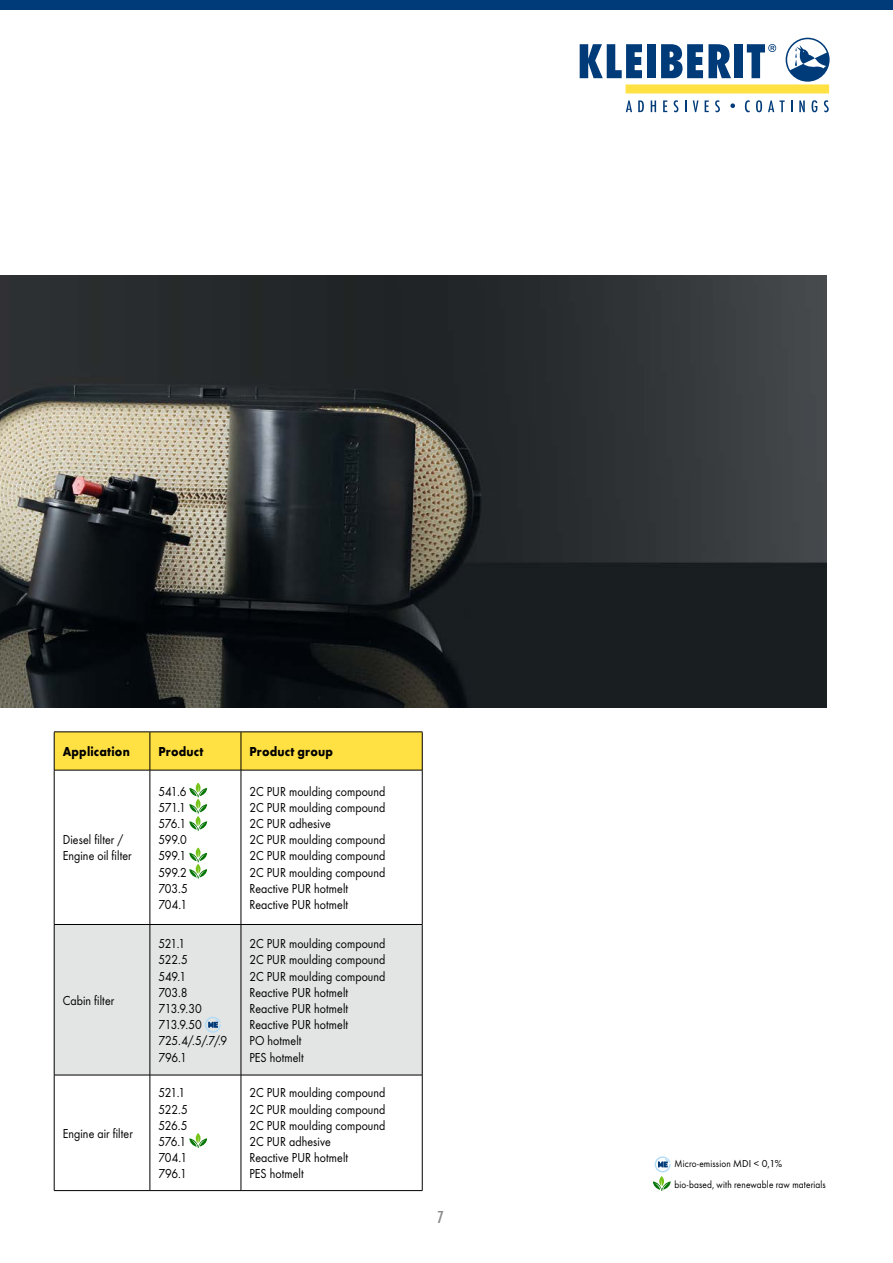
<style>
.page{position:relative;width:893px;height:1263px;background:#fff}
.page>*{position:absolute;margin:0;border:0;box-sizing:border-box;transform-origin:0 0}
.t1{font:500 18px "Futura Con";color:#87888a}
.t2{font:13.5px/16.2px "Futura Boo";letter-spacing:.005em;color:#000;scale:.9 1}
.t3{font:13.5px/16.2px "Futura Boo";letter-spacing:-.02em;color:#000;scale:.9 1}
.t4{font:700 13.5px "Futura";letter-spacing:.02em;color:#000;scale:.9 1}
.t5{font:13.5px/16.2px "Futura Boo";letter-spacing:-.025em;color:#000;scale:.9 1}
.t6{font:10.5px/21px "Futura Boo";letter-spacing:.015em;color:#000;scale:.9 1}
.t7{font:500 6.9px "DIN Pro";color:#003b79}
</style>
<div class="page">
<img style="left:0;top:275px;width:826px;height:433px">
<div style="left:55px;top:732px;width:367px;height:38px;background:#ffe144"></div>
<svg style="left:149px;top:771px;width:273px;height:419px"></svg>
<div style="left:55px;top:925px;width:367px;height:150px;background:#e3e4e4"></div>
<hr style="left:54px;top:770px;width:1px;height:154px;background:#000">
<hr style="left:150px;top:770px;width:1px;height:154px;background:#000">
<hr style="left:54px;top:1075px;width:1px;height:115px;background:#000">
<hr style="left:150px;top:1075px;width:1px;height:115px;background:#000">
<hr style="left:241px;top:770px;width:1px;height:154px;background:#000">
<hr style="left:241px;top:1075px;width:1px;height:115px;background:#000">
<hr style="left:422px;top:770px;width:1px;height:154px;background:#000">
<hr style="left:241px;top:1075px;width:181px;height:1px;background:#000">
<hr style="left:422px;top:1075px;width:1px;height:115px;background:#000">
<hr style="left:54px;top:770px;width:96px;height:1px;background:#000">
<hr style="left:150px;top:770px;width:91px;height:1px;background:#000">
<hr style="left:54px;top:1075px;width:96px;height:1px;background:#000">
<hr style="left:150px;top:1075px;width:91px;height:1px;background:#000">
<hr style="left:241px;top:770px;width:181px;height:1px;background:#000">
<hr style="left:54px;top:924px;width:96px;height:1px;background:#000">
<hr style="left:150px;top:924px;width:91px;height:1px;background:#000">
<hr style="left:54px;top:1190px;width:96px;height:1px;background:#000">
<hr style="left:150px;top:1190px;width:91px;height:1px;background:#000">
<hr style="left:241px;top:924px;width:181px;height:1px;background:#000">
<hr style="left:54px;top:924px;width:1px;height:151px;background:#000">
<hr style="left:150px;top:924px;width:1px;height:151px;background:#000">
<hr style="left:241px;top:924px;width:1px;height:151px;background:#000">
<hr style="left:422px;top:924px;width:1px;height:151px;background:#000">
<hr style="left:54px;top:731px;width:96px;height:1px;background:#000">
<hr style="left:150px;top:731px;width:91px;height:1px;background:#000">
<hr style="left:241px;top:731px;width:181px;height:1px;background:#000">
<hr style="left:54px;top:732px;width:1px;height:38px;background:#000">
<hr style="left:150px;top:732px;width:1px;height:38px;background:#000">
<hr style="left:241px;top:732px;width:1px;height:38px;background:#000">
<hr style="left:422px;top:732px;width:1px;height:38px;background:#000">
<hr style="left:241px;top:1190px;width:181px;height:1px;background:#000">
<svg style="left:189px;top:783px;width:18px;height:48px"></svg>
<svg style="left:189px;top:847px;width:18px;height:32px"></svg>
<svg style="left:189px;top:1133px;width:18px;height:15px"></svg>
<svg style="left:205px;top:1017px;width:16px;height:16px"></svg>
<svg style="left:653px;top:1156px;width:18px;height:35px"></svg>
<div style="left:0;top:0;width:893px;height:10px;background:#003b79"></div>
<svg style="left:580px;top:44px;width:62px;height:34px"></svg>
<div style="left:647px;top:44px;width:9px;height:34px;background:#003b79"></div>
<svg style="left:661px;top:44px;width:70px;height:34px"></svg>
<div style="left:734px;top:44px;width:9px;height:34px;background:#003b79"></div>
<div style="left:626px;top:85px;width:203px;height:8px;background:#ffe144"></div>
<svg style="left:786px;top:38px;width:44px;height:44px"></svg>
<svg style="left:747px;top:44px;width:29px;height:34px"></svg>
<svg style="left:626px;top:100px;width:6px;height:12px"></svg>
<svg style="left:638px;top:100px;width:6px;height:12px"></svg>
<svg style="left:651px;top:100px;width:5px;height:12px"></svg>
<svg style="left:663px;top:100px;width:4px;height:12px"></svg>
<svg style="left:674px;top:100px;width:4px;height:12px"></svg>
<svg style="left:685px;top:100px;width:2px;height:12px"></svg>
<svg style="left:693px;top:100px;width:5px;height:12px"></svg>
<svg style="left:705px;top:100px;width:4px;height:12px"></svg>
<svg style="left:715px;top:100px;width:5px;height:12px"></svg>
<svg style="left:745px;top:100px;width:5px;height:12px"></svg>
<svg style="left:756px;top:100px;width:6px;height:12px"></svg>
<svg style="left:768px;top:100px;width:17px;height:12px"></svg>
<svg style="left:791px;top:100px;width:1px;height:12px"></svg>
<svg style="left:799px;top:100px;width:6px;height:12px"></svg>
<svg style="left:812px;top:100px;width:5px;height:12px"></svg>
<svg style="left:824px;top:100px;width:5px;height:12px"></svg>
<svg style="left:730px;top:103px;width:5px;height:5px"></svg>
<p class="t4" style="left:63px;top:743px;width:76px">Application</p>
<p class="t4" style="left:158px;top:743px;width:52px">Product</p>
<p class="t4" style="left:249px;top:743px;width:94px">Product group</p>
<p class="t2" style="left:63px;top:831px;width:78px">Diesel filter /<br>Engine oil filter</p>
<p class="t2" style="left:63px;top:992px;width:59px">Cabin filter</p>
<p class="t2" style="left:63px;top:1125px;width:79px">Engine air filter</p>
<p class="t3" style="left:158px;top:783px;width:34px">541.6<br>571.1<br>576.1<br>599.0<br>599.1<br>599.2<br>703.5<br>704.1</p>
<p class="t2" style="left:249px;top:783px;width:153px">2C PUR moulding compound<br>2C PUR moulding compound<br>2C PUR adhesive<br>2C PUR moulding compound<br>2C PUR moulding compound<br>2C PUR moulding compound<br>Reactive PUR hotmelt<br>Reactive PUR hotmelt</p>
<p class="t3" style="left:158px;top:935px;width:78px">521.1<br>522.5<br>549.1<br>703.8<br>713.9.30<br>713.9.50<br>725.4/.5/.7/.9<br>796.1</p>
<p class="t2" style="left:249px;top:935px;width:153px">2C PUR moulding compound<br>2C PUR moulding compound<br>2C PUR moulding compound<br>Reactive PUR hotmelt<br>Reactive PUR hotmelt<br>Reactive PUR hotmelt<br>PO hotmelt<br>PES hotmelt</p>
<p class="t7" style="left:208px;top:1020px;width:11px">ME</p>
<p class="t5" style="left:158px;top:1085px;width:34px">521.1<br>522.5<br>526.5<br>576.1<br>704.1<br>796.1</p>
<p class="t2" style="left:249px;top:1085px;width:153px">2C PUR moulding compound<br>2C PUR moulding compound<br>2C PUR moulding compound<br>2C PUR adhesive<br>Reactive PUR hotmelt<br>PES hotmelt</p>
<h1 class="t1" style="left:437px;top:1207px;width:8px">7</h1>
<p class="t6" style="left:675px;top:1153px;width:170px">Micro-emission MDI &lt; 0,1%<br>bio-based, with renewable raw materials</p>
<p class="t7" style="left:658px;top:1160px;width:11px">ME</p>
</div>
